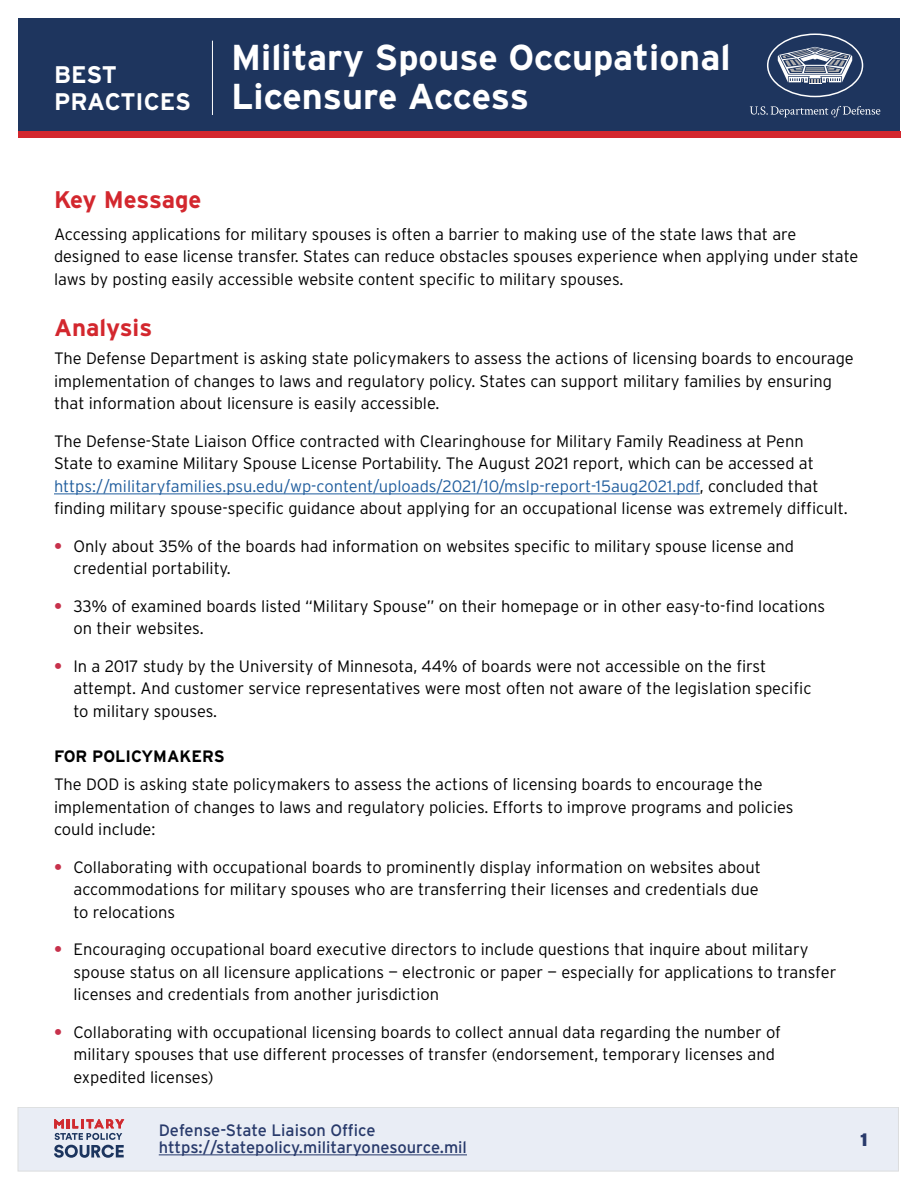
<style>
.page{position:relative;width:918px;height:1188px;background:#fff}
.page>*{position:absolute;margin:0;border:0;box-sizing:border-box;transform-origin:0 0}
.t1{font:700 36px/39px "Interstate";color:#fff}
.t2{font:700 24px "Interstate";color:#d3272e}
.t3{font:700 24px/27px "Interstate";letter-spacing:-.015em;color:#fff}
.t4{font:900 18px "Interstate";color:#283a6b}
.t5{font:300 16.5px/22.5px "Interstate";color:#000}
.t6{font:16.5px "Interstate";color:#283a6b}
.t7{font:700 16.5px "Interstate";color:#000}
.s1{color:#215e9e}
.s2{font-weight:700;color:#c7314b}
</style>
<div class="page">
<div style="left:18px;top:1107px;width:881px;height:64px;background:#e9edf5;border:1px solid #dcddde"></div>
<div style="left:18px;top:18px;width:882px;height:113px;background:#1e355e"></div>
<div style="left:18px;top:131px;width:882px;height:7px;background:#d3272e"></div>
<hr style="left:159px;top:1155px;width:308px;height:1px;background:#283a6b">
<svg style="left:767px;top:33px;width:96px;height:64px"></svg>
<svg style="left:750px;top:106px;width:130px;height:11px"></svg>
<hr style="left:54px;top:494px;width:646px;height:1px;background:#215e9e">
<hr style="left:212px;top:41px;width:1px;height:74px;background:#fff">
<svg style="left:54px;top:1119px;width:70px;height:39px"></svg>
<h1 class="t3" style="left:54px;top:61px;width:138px">BEST<br>PRACTICES</h1>
<h1 class="t1" style="left:231px;top:37px;width:501px">Military Spouse Occupational<br>Licensure Access</h1>
<h2 class="t2" style="left:54px;top:186px;width:149px">Key Message</h2>
<p class="t5" style="left:54px;top:223px;width:806px">Accessing applications for military spouses is often a barrier to making use of the state laws that are designed to ease license transfer. States can reduce obstacles spouses experience when applying under state laws by posting easily accessible website content specific to military spouses.</p>
<h2 class="t2" style="left:54px;top:314px;width:100px">Analysis</h2>
<p class="t5" style="left:54px;top:347px;width:801px">The Defense Department is asking state policymakers to assess the actions of licensing boards to encourage implementation of changes to laws and regulatory policy. States can support military families by ensuring that information about licensure is easily accessible.</p>
<p class="t5" style="left:54px;top:430px;width:795px">The Defense-State Liaison Office contracted with Clearinghouse for Military Family Readiness at Penn<br>State to examine Military Spouse License Portability. The August 2021 report, which can be accessed at <span class="s1">https://militaryfamilies.psu.edu/wp-content/uploads/2021/10/mslp-report-15aug2021.pdf</span>, concluded that finding military spouse-specific guidance about applying for an occupational license was extremely difficult.</p>
<p class="t5" style="left:74px;top:534px;width:722px;text-indent:-20px"><span class="s2">•</span> Only about 35% of the boards had information on websites specific to military spouse license and credential portability.</p>
<p class="t5" style="left:74px;top:594px;width:753px;text-indent:-20px"><span class="s2">•</span> 33% of examined boards listed “Military Spouse” on their homepage or in other easy-to-find locations on their websites.</p>
<p class="t5" style="left:74px;top:654px;width:740px;text-indent:-20px"><span class="s2">•</span> In a 2017 study by the University of Minnesota, 44% of boards were not accessible on the first attempt. And customer service representatives were most often not aware of the legislation specific to military spouses.</p>
<h3 class="t7" style="left:54px;top:747px;width:172px">FOR POLICYMAKERS</h3>
<p class="t5" style="left:54px;top:773px;width:741px">The DOD is asking state policymakers to assess the actions of licensing boards to encourage the implementation of changes to laws and regulatory policies. Efforts to improve programs and policies could include:</p>
<p class="t5" style="left:74px;top:855px;width:689px;text-indent:-20px"><span class="s2">•</span> Collaborating with occupational boards to prominently display information on websites about accommodations for military spouses who are transferring their licenses and credentials due to relocations</p>
<p class="t5" style="left:74px;top:938px;width:764px;text-indent:-20px"><span class="s2">•</span> Encouraging occupational board executive directors to include questions that inquire about military spouse status on all licensure applications — electronic or paper — especially for applications to transfer licenses and credentials from another jurisdiction</p>
<p class="t5" style="left:74px;top:1020px;width:709px;text-indent:-20px"><span class="s2">•</span> Collaborating with occupational licensing boards to collect annual data regarding the number of military spouses that use different processes of transfer (endorsement, temporary licenses and expedited licenses)</p>
<p class="t6" style="left:159px;top:1121px;width:218px">Defense-State Liaison Office</p>
<p class="t6" style="left:159px;top:1138px;width:310px">https://statepolicy.militaryonesource.mil</p>
<p class="t4" style="left:860px;top:1130px;width:9px">1</p>
</div>
